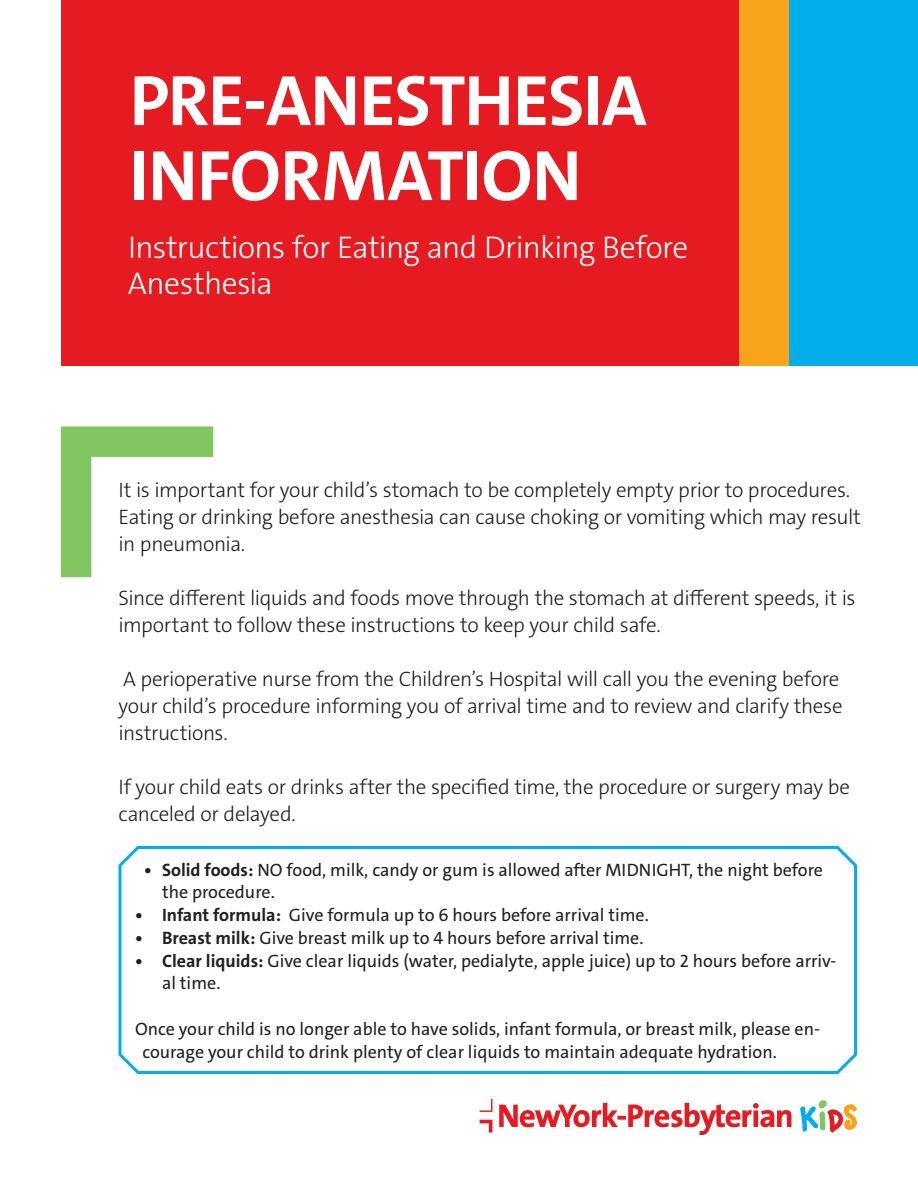
<style>
.page{position:relative;width:918px;height:1188px;background:#fff}
.page>*{position:absolute;margin:0;border:0;box-sizing:border-box;transform-origin:0 0}
.Headline_bold_48_50{font:700 72px/75px "The Sans C4 s";letter-spacing:-.01em;color:#fff}
.Subhead_light_21_24{font:300 31.5px/36px "The Sans C4 s";letter-spacing:-.02em;color:#fff}
.Headline_light_14_18{font:300 21px/27px "The Sans C4 s";letter-spacing:-.02em;color:#231f20}
.t1{font:18px/21.8px "The Sans C4 s";color:#231f20}
.s1{font-weight:700}
</style>
<div class="page">
<div style="left:61px;top:0;width:685px;height:366px;background:#e51b21"></div>
<div style="left:739px;top:0;width:50px;height:366px;background:#f9a31b"></div>
<div style="left:789px;top:0;width:129px;height:366px;background:#00aee9"></div>
<svg style="left:61px;top:426px;width:152px;height:151px"></svg>
<svg style="left:118px;top:846px;width:740px;height:228px"></svg>
<svg style="left:480px;top:1099px;width:312px;height:36px"></svg>
<svg style="left:800px;top:1100px;width:57px;height:33px"></svg>
<p class="Headline_bold_48_50" style="left:129px;top:64px;width:519px">PRE-ANESTHESIA<br>INFORMATION</p>
<p class="Subhead_light_21_24" style="left:128px;top:229px;width:562px">Instructions for Eating and Drinking Before<br>Anesthesia</p>
<p class="Headline_light_14_18" style="left:118px;top:477px;width:744px">It is important for your child’s stomach to be completely empty prior to procedures.<br>Eating or drinking before anesthesia can cause choking or vomiting which may result in pneumonia.</p>
<p class="Headline_light_14_18" style="left:118px;top:585px;width:738px">Since different liquids and foods move through the stomach at different speeds, it is important to follow these instructions to keep your child safe.</p>
<p class="Headline_light_14_18" style="left:118px;top:666px;width:726px">A perioperative nurse from the Children’s Hospital will call you the evening before your child’s procedure informing you of arrival time and to review and clarify these instructions.</p>
<p class="Headline_light_14_18" style="left:118px;top:774px;width:733px">If your child eats or drinks after the specified time, the procedure or surgery may be canceled or delayed.</p>
<p class="t1" style="left:162px;top:859px;width:663px;text-indent:-18px"><span class="s1">• Solid foods:</span> NO food, milk, candy or gum is allowed after MIDNIGHT, the night before the procedure.</p>
<p class="t1" style="left:135px;top:904px;width:515px"><span class="s1">• Infant formula:</span> Give formula up to 6 hours before arrival time.</p>
<p class="t1" style="left:135px;top:927px;width:510px"><span class="s1">• Breast milk:</span> Give breast milk up to 4 hours before arrival time.</p>
<p class="t1" style="left:162px;top:950px;width:676px;text-indent:-27px"><span class="s1">• Clear liquids:</span> Give clear liquids (water, pedialyte, apple juice) up to 2 hours before arriv&shy;al time.</p>
<p class="t1" style="left:142px;top:1018px;width:679px;line-height:22.4px;text-indent:-8px">Once your child is no longer able to have solids, infant formula, or breast milk, please en&shy;courage your child to drink plenty of clear liquids to maintain adequate hydration.</p>
</div>
